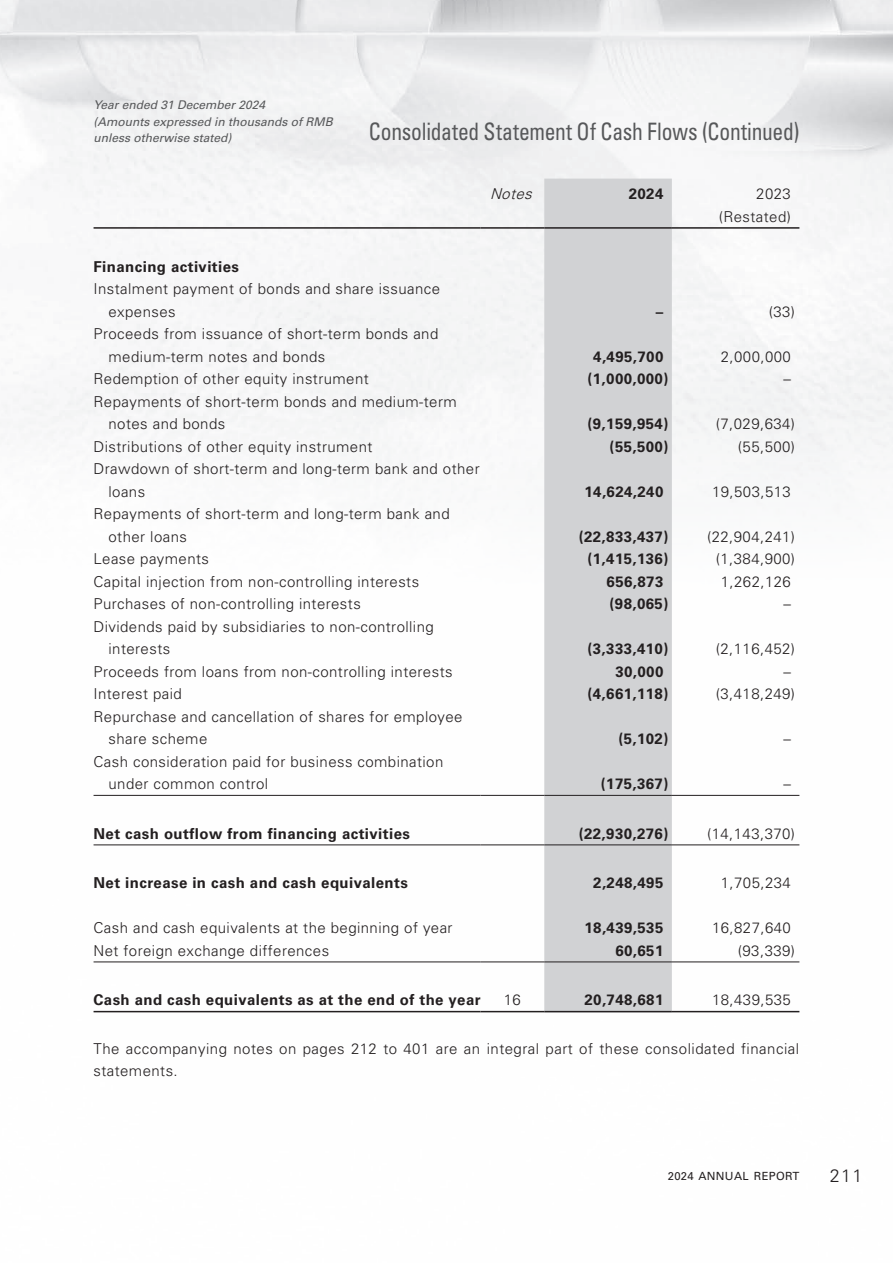
<style>
.page{position:relative;width:893px;height:1263px;background:#fff}
.page>*{position:absolute;margin:0;border:0;box-sizing:border-box;transform-origin:0 0}
.t1{font:condensed 24px "Univers LT Std";letter-spacing:-.01em;color:#57585a;scale:.9 1}
.t2{font:300 18px "Univers LT Std";color:#231f20}
.t3{font:300 15px/22.5px "Univers LT Std";letter-spacing:.03em;color:#231f20}
.t4{font:700 15px "Univers LT Std";letter-spacing:.03em;color:#231f20}
.t5{font:italic 300 15px "Univers LT Std";color:#231f20}
.t6{font:italic 12px/16.5px "Univers LT Std";color:#57585a}
.t7{font:11.25px "Univers LT Std";letter-spacing:.03em;color:#231f20}
</style>
<div class="page">
<div style="left:544px;top:179px;width:128px;height:832px;background:#d1d2d4"></div>
<hr style="left:94px;top:227px;width:386px;height:2px;background:#231f20">
<hr style="left:480px;top:227px;width:64px;height:2px;background:#231f20">
<hr style="left:544px;top:227px;width:128px;height:2px;background:#231f20">
<hr style="left:672px;top:227px;width:127px;height:2px;background:#231f20">
<hr style="left:94px;top:795px;width:386px;height:1px;background:#231f20">
<hr style="left:480px;top:795px;width:64px;height:1px;background:#231f20">
<hr style="left:544px;top:795px;width:128px;height:1px;background:#231f20">
<hr style="left:672px;top:795px;width:127px;height:1px;background:#231f20">
<hr style="left:94px;top:844px;width:386px;height:1px;background:#231f20">
<hr style="left:480px;top:844px;width:64px;height:1px;background:#231f20">
<hr style="left:544px;top:844px;width:128px;height:1px;background:#231f20">
<hr style="left:672px;top:844px;width:127px;height:1px;background:#231f20">
<hr style="left:94px;top:961px;width:386px;height:1px;background:#231f20">
<hr style="left:480px;top:961px;width:64px;height:1px;background:#231f20">
<hr style="left:544px;top:961px;width:128px;height:1px;background:#231f20">
<hr style="left:672px;top:961px;width:127px;height:1px;background:#231f20">
<hr style="left:94px;top:1011px;width:386px;height:1px;background:#231f20">
<hr style="left:480px;top:1011px;width:64px;height:1px;background:#231f20">
<hr style="left:544px;top:1011px;width:128px;height:1px;background:#231f20">
<hr style="left:672px;top:1011px;width:127px;height:1px;background:#231f20">
<p class="t6" style="left:94px;top:97px;width:241px">Year ended 31 December 2024<br>(Amounts expressed in thousands of RMB unless otherwise stated)</p>
<h1 class="t1" style="left:369px;top:116px;width:480px">Consolidated Statement Of Cash Flows (Continued)</h1>
<p class="t5" style="left:490px;top:185px;width:48px">Notes</p>
<p class="t4" style="left:629px;top:185px;width:36px">2024</p>
<p class="t3" style="left:719px;top:183px;width:74px;text-align:right">2023 (Restated)</p>
<p class="t4" style="left:94px;top:258px;width:147px">Financing activities</p>
<p class="t3" style="left:109px;top:278px;width:333px;text-indent:-15px">Instalment payment of bonds and share issuance expenses</p>
<p class="t3" style="left:109px;top:323px;width:331px;text-indent:-15px">Proceeds from issuance of short-term bonds and medium-term notes and bonds</p>
<p class="t4" style="left:656px;top:303px;width:9px">–</p>
<p class="t3" style="left:769px;top:300px;width:28px">(33)</p>
<p class="t4" style="left:593px;top:348px;width:72px">4,495,700</p>
<p class="t3" style="left:721px;top:345px;width:72px">2,000,000</p>
<p class="t3" style="left:94px;top:368px;width:277px">Redemption of other equity instrument</p>
<p class="t4" style="left:587px;top:370px;width:82px">(1,000,000)</p>
<p class="t3" style="left:783px;top:368px;width:9px">–</p>
<p class="t3" style="left:109px;top:390px;width:350px;text-indent:-15px">Repayments of short-term bonds and medium-term notes and bonds</p>
<p class="t4" style="left:587px;top:415px;width:82px">(9,159,954)</p>
<p class="t3" style="left:716px;top:413px;width:81px">(7,029,634)</p>
<p class="t3" style="left:94px;top:435px;width:280px">Distributions of other equity instrument</p>
<p class="t4" style="left:610px;top:438px;width:60px">(55,500)</p>
<p class="t3" style="left:738px;top:435px;width:59px">(55,500)</p>
<p class="t3" style="left:109px;top:458px;width:373px;text-indent:-15px">Drawdown of short-term and long-term bank and other loans</p>
<p class="t4" style="left:584px;top:483px;width:80px">14,624,240</p>
<p class="t3" style="left:712px;top:480px;width:80px">19,503,513</p>
<p class="t3" style="left:109px;top:503px;width:343px;text-indent:-15px">Repayments of short-term and long-term bank and other loans</p>
<p class="t4" style="left:579px;top:528px;width:91px">(22,833,437)</p>
<p class="t3" style="left:707px;top:525px;width:90px">(22,904,241)</p>
<p class="t3" style="left:94px;top:548px;width:117px">Lease payments</p>
<p class="t4" style="left:587px;top:550px;width:82px">(1,415,136)</p>
<p class="t3" style="left:716px;top:548px;width:81px">(1,384,900)</p>
<p class="t3" style="left:94px;top:570px;width:327px">Capital injection from non-controlling interests</p>
<p class="t4" style="left:607px;top:573px;width:58px">656,873</p>
<p class="t3" style="left:721px;top:570px;width:72px">1,262,126</p>
<p class="t3" style="left:94px;top:593px;width:269px">Purchases of non-controlling interests</p>
<p class="t4" style="left:610px;top:595px;width:60px">(98,065)</p>
<p class="t3" style="left:783px;top:593px;width:9px">–</p>
<p class="t3" style="left:109px;top:615px;width:327px;text-indent:-15px">Dividends paid by subsidiaries to non-controlling interests</p>
<p class="t4" style="left:587px;top:640px;width:82px">(3,333,410)</p>
<p class="t3" style="left:716px;top:638px;width:81px">(2,116,452)</p>
<p class="t3" style="left:94px;top:660px;width:360px">Proceeds from loans from non-controlling interests</p>
<p class="t4" style="left:615px;top:663px;width:49px">30,000</p>
<p class="t3" style="left:783px;top:660px;width:9px">–</p>
<p class="t3" style="left:94px;top:683px;width:90px">Interest paid</p>
<p class="t4" style="left:587px;top:685px;width:82px">(4,661,118)</p>
<p class="t3" style="left:716px;top:683px;width:81px">(3,418,249)</p>
<p class="t3" style="left:109px;top:705px;width:356px;text-indent:-15px">Repurchase and cancellation of shares for employee share scheme</p>
<p class="t4" style="left:618px;top:730px;width:52px">(5,102)</p>
<p class="t3" style="left:783px;top:728px;width:9px">–</p>
<p class="t3" style="left:109px;top:750px;width:336px;text-indent:-15px">Cash consideration paid for business combination under common control</p>
<p class="t4" style="left:601px;top:775px;width:69px">(175,367)</p>
<p class="t3" style="left:783px;top:773px;width:9px">–</p>
<p class="t4" style="left:94px;top:825px;width:318px">Net cash outflow from financing activities</p>
<p class="t4" style="left:579px;top:825px;width:91px">(22,930,276)</p>
<p class="t3" style="left:707px;top:822px;width:90px">(14,143,370)</p>
<p class="t4" style="left:94px;top:874px;width:316px">Net increase in cash and cash equivalents</p>
<p class="t4" style="left:593px;top:874px;width:72px">2,248,495</p>
<p class="t3" style="left:721px;top:872px;width:72px">1,705,234</p>
<p class="t3" style="left:94px;top:917px;width:361px">Cash and cash equivalents at the beginning of year</p>
<p class="t4" style="left:584px;top:919px;width:80px">18,439,535</p>
<p class="t3" style="left:712px;top:917px;width:80px">16,827,640</p>
<p class="t3" style="left:94px;top:939px;width:237px">Net foreign exchange differences</p>
<p class="t4" style="left:615px;top:942px;width:49px">60,651</p>
<p class="t3" style="left:738px;top:939px;width:59px">(93,339)</p>
<p class="t4" style="left:94px;top:991px;width:389px">Cash and cash equivalents as at the end of the year</p>
<p class="t3" style="left:504px;top:989px;width:19px">16</p>
<p class="t4" style="left:584px;top:991px;width:80px">20,748,681</p>
<p class="t3" style="left:712px;top:989px;width:80px">18,439,535</p>
<p class="t3" style="left:94px;top:1037px;width:707px">The accompanying notes on pages 212 to 401 are an integral part of these consolidated financial statements.</p>
<p class="t7" style="left:668px;top:1169px;width:133px">2024 ANNUAL REPORT</p>
<p class="t2" style="left:830px;top:1165px;width:34px">211</p>
</div>
